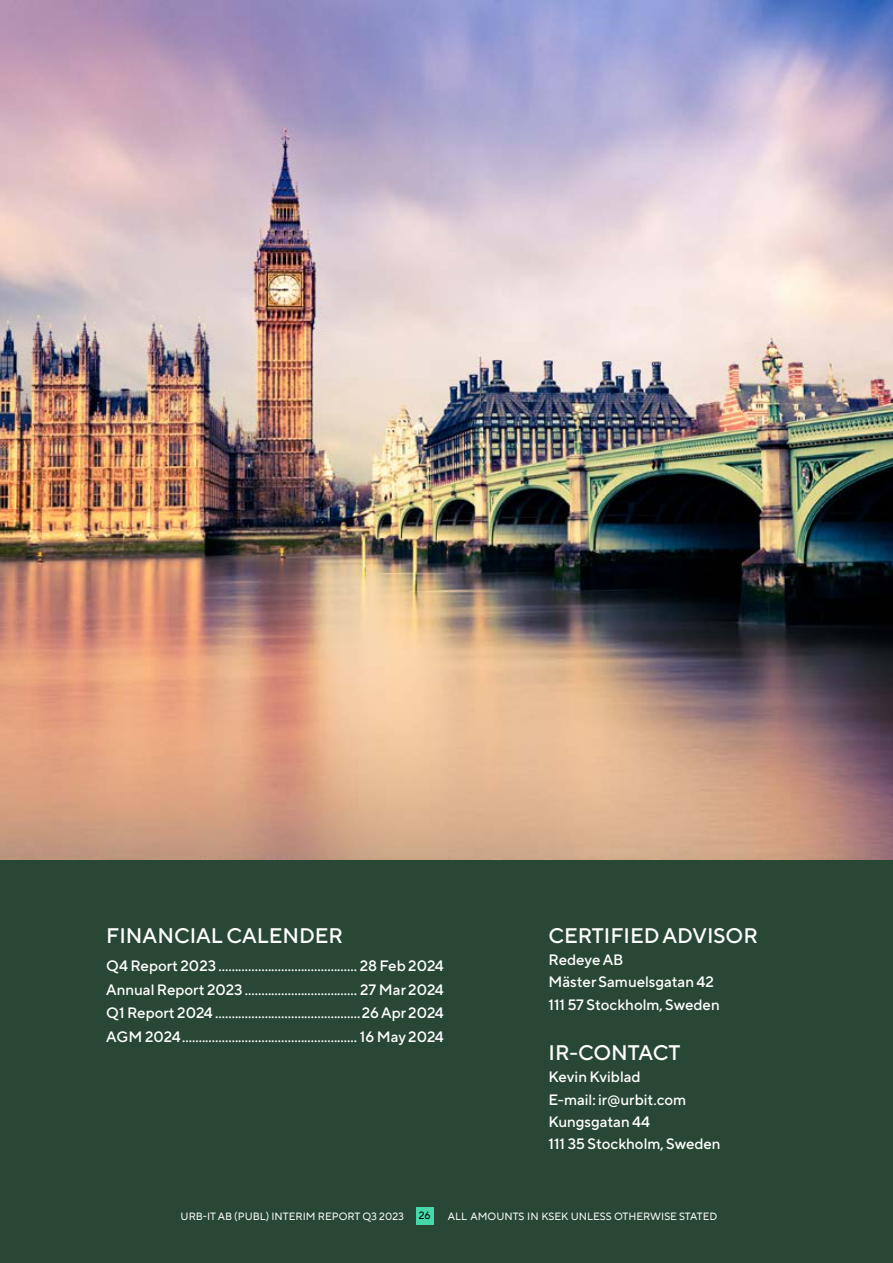
<style>
.page{position:relative;width:893px;height:1263px;background:#fff}
.page>*{position:absolute;margin:0;border:0;box-sizing:border-box;transform-origin:0 0}
.t1{font:500 21px "TT Norms Pro";color:#fff}
.t2{font:500 15px/22.2px "TT Norms Pro";color:#fff}
.t3{font:10.5px "TT Norms Pro";color:#fff}
.t4{font:10.5px "TT Norms Pro";color:#000}
</style>
<div class="page">
<div style="left:0;top:859px;width:893px;height:404px;background:#284734"></div>
<div style="left:416px;top:1208px;width:17px;height:17px;background:#47d7ac"></div>
<img style="left:0;top:0;width:893px;height:859px">
<h1 class="t1" style="left:106px;top:920px;width:238px">FINANCIAL CALENDER</h1>
<p class="t2" style="left:106px;top:952px;width:339px;line-height:23.7px;text-align:justify">Q4 Report 2023 .......................................... 28 Feb 2024<br>Annual Report 2023 .................................. 27 Mar 2024<br>Q1 Report 2024 ............................................26 Apr 2024<br>AGM 2024..................................................... 16 May 2024</p>
<h1 class="t1" style="left:549px;top:920px;width:211px">CERTIFIED ADVISOR</h1>
<p class="t2" style="left:549px;top:947px;width:173px">Redeye AB<br>Mäster Samuelsgatan 42<br>111 57 Stockholm, Sweden</p>
<h1 class="t1" style="left:549px;top:1037px;width:133px">IR-CONTACT</h1>
<p class="t2" style="left:549px;top:1065px;width:174px">Kevin Kviblad<br>E-mail: ir@urbit.com<br>Kungsgatan 44<br>111 35 Stockholm, Sweden</p>
<p class="t3" style="left:181px;top:1208px;width:225px">URB-IT AB (PUBL) INTERIM REPORT Q3 2023</p>
<p class="t4" style="left:419px;top:1208px;width:14px">26</p>
<p class="t3" style="left:448px;top:1208px;width:271px">ALL AMOUNTS IN KSEK UNLESS OTHERWISE STATED</p>
</div>
